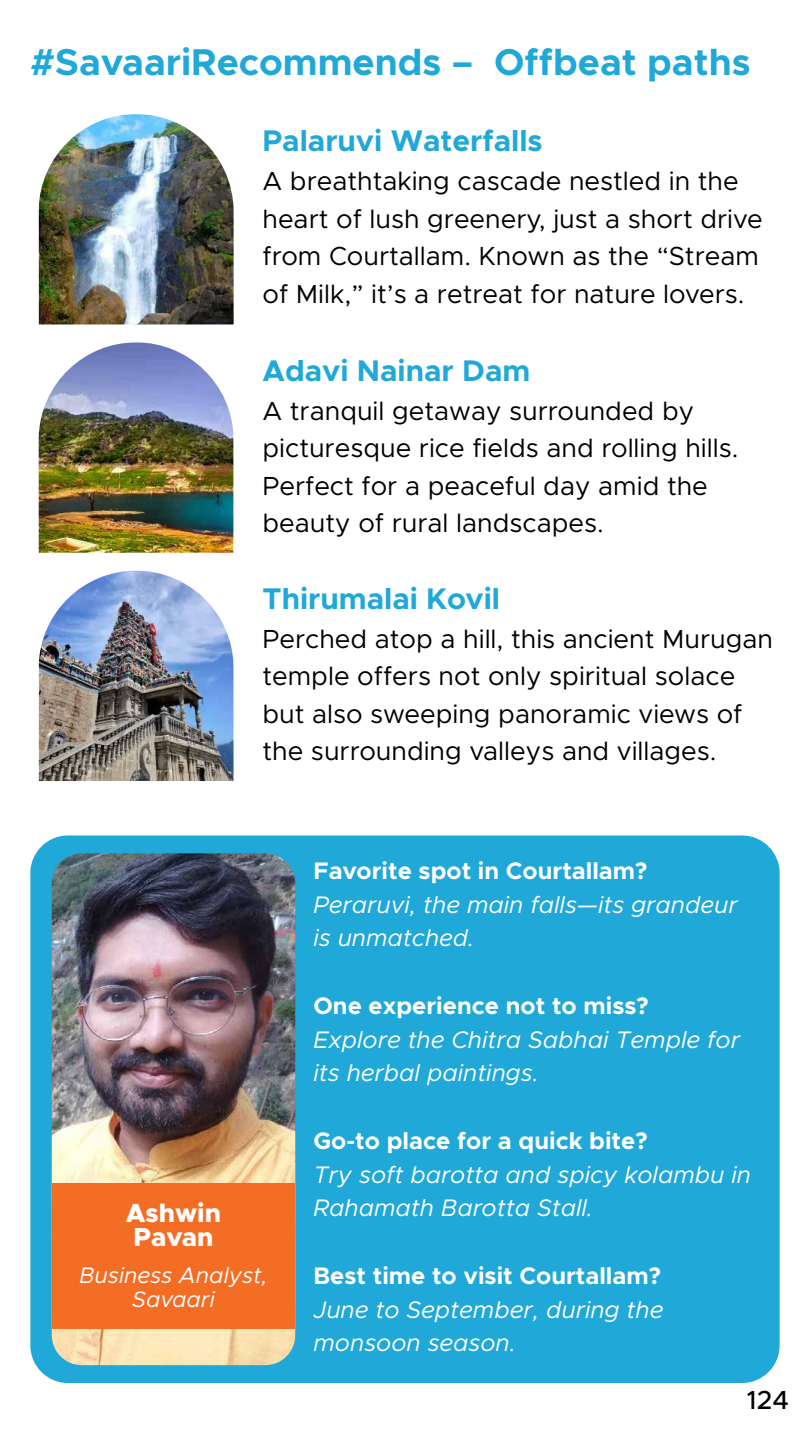
<style>
.page{position:relative;width:810px;height:1440px;background:#fff}
.page>*{position:absolute;margin:0;border:0;box-sizing:border-box;transform-origin:0 0}
.t1{font:700 37.5px "Metropolis";color:#20a8d9}
.t2{font:700 30px "Metropolis";color:#20a8d9}
.t3{font:26.25px/37.5px "Metropolis";color:#000}
.t4{font:800 26.25px/24px "Metropolis";color:#fff}
.t5{font:500 26.25px "Metropolis";color:#000}
.t6{font:italic 24px/33.8px "Metropolis";color:#fff}
.t7{font:700 24px "Metropolis";color:#fff}
.t8{font:italic 22.5px/24px "Metropolis";color:#fff;text-align:center}
</style>
<div class="page">
<img style="left:39px;top:571px;width:195px;height:210px">
<img style="left:39px;top:342px;width:195px;height:211px">
<img style="left:39px;top:114px;width:195px;height:210px">
<div style="left:30px;top:836px;width:750px;height:547px;background:#20a8d9;border-radius:38px"></div>
<img style="left:52px;top:853px;width:243px;height:512px">
<div style="left:52px;top:1184px;width:243px;height:145px;background:#f36d25"></div>
<h1 class="t1" style="left:30px;top:38px;width:722px">#SavaariRecommends – Offbeat paths</h1>
<p class="t2" style="left:262px;top:122px;width:282px">Palaruvi Waterfalls</p>
<p class="t3" style="left:262px;top:162px;width:502px">A breathtaking cascade nestled in the heart of lush greenery, just a short drive from Courtallam. Known as the “Stream of Milk,” it’s a retreat for nature lovers.</p>
<p class="t2" style="left:262px;top:351px;width:269px">Adavi Nainar Dam</p>
<p class="t3" style="left:262px;top:392px;width:477px">A tranquil getaway surrounded by picturesque rice fields and rolling hills.<br>Perfect for a peaceful day amid the beauty of rural landscapes.</p>
<p class="t2" style="left:262px;top:580px;width:239px">Thirumalai Kovil</p>
<p class="t3" style="left:262px;top:620px;width:512px">Perched atop a hill, this ancient Murugan temple offers not only spiritual solace but also sweeping panoramic views of the surrounding valleys and villages.</p>
<p class="t7" style="left:314px;top:855px;width:335px">Favorite spot in Courtallam?</p>
<p class="t6" style="left:314px;top:887px;width:426px">Peraruvi, the main falls—its grandeur is unmatched.</p>
<p class="t4" style="left:126px;top:1201px;width:97px">Ashwin<br>Pavan</p>
<p class="t8" style="left:79px;top:1263px;width:190px">Business Analyst,<br>Savaari</p>
<p class="t7" style="left:314px;top:990px;width:337px">One experience not to miss?</p>
<p class="t6" style="left:314px;top:1022px;width:428px">Explore the Chitra Sabhai Temple for its herbal paintings.</p>
<p class="t7" style="left:314px;top:1125px;width:336px">Go-to place for a quick bite?</p>
<p class="t6" style="left:314px;top:1157px;width:439px">Try soft barotta and spicy kolambu in<br>Rahamath Barotta Stall.</p>
<p class="t7" style="left:314px;top:1260px;width:349px">Best time to visit Courtallam?</p>
<p class="t6" style="left:314px;top:1292px;width:351px">June to September, during the monsoon season.</p>
<p class="t5" style="left:747px;top:1383px;width:44px">124</p>
</div>
